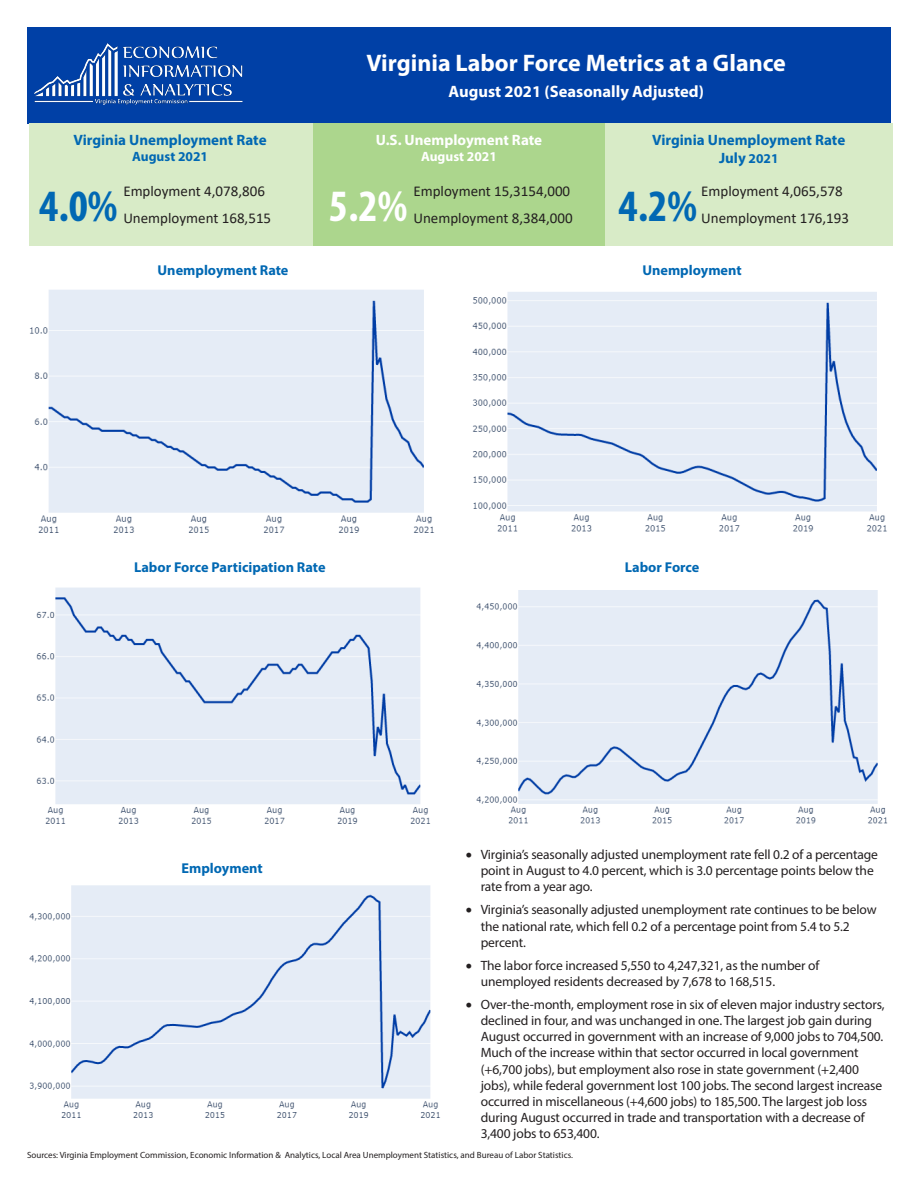
<style>
.page{position:relative;width:918px;height:1188px;background:#fff}
.page>*{position:absolute;margin:0;border:0;box-sizing:border-box;transform-origin:0 0}
.t1{font:700 condensed 45px "Myriad Pro";color:#0168b3}
.t2{font:700 condensed 45px "Myriad Pro";color:#fff}
.t3{font:700 24px "Myriad Pro";color:#fff}
.t4{font:700 16.5px "Myriad Pro";color:#fff}
.t5{font:15px "Calibri";color:#231f20}
.t6{font:700 15px "Myriad Pro";color:#0168b3}
.t7{font:700 15px "Myriad Pro";color:#fff}
.t8{font:700 14.25px "Myriad Pro";color:#0168b3}
.t9{font:13.5px/16.2px "Myriad Pro";letter-spacing:-.01em;color:#231f20}
.t10{font:700 13.5px "Myriad Pro";color:#0168b3}
.t11{font:700 13.5px "Myriad Pro";color:#fff}
.t12{font:9px "Myriad Pro";color:#231f20}
.s1{font-size:13.5px}
</style>
<div class="page">
<div style="left:27px;top:27px;width:864px;height:96px;background:#0040a6"></div>
<div style="left:29px;top:123px;width:864px;height:122px;background:#d8ebc7"></div>
<div style="left:313px;top:123px;width:292px;height:122px;background:#acd68d"></div>
<img style="left:35px;top:43px;width:208px;height:61px">
<img style="left:472px;top:292px;width:415px;height:240px">
<img style="left:30px;top:290px;width:404px;height:243px">
<img style="left:36px;top:587px;width:395px;height:237px">
<img style="left:476px;top:590px;width:411px;height:234px">
<img style="left:29px;top:885px;width:411px;height:233px">
<p class="t6" style="left:74px;top:130px;width:195px">Virginia Unemployment Rate</p>
<p class="t10" style="left:132px;top:148px;width:77px">August 2021</p>
<p class="t3" style="left:367px;top:47px;width:421px">Virginia Labor Force Metrics at a Glance</p>
<p class="t4" style="left:449px;top:81px;width:257px">August 2021 (Seasonally Adjusted)</p>
<p class="t7" style="left:376px;top:130px;width:168px">U.S. Unemployment Rate</p>
<p class="t11" style="left:421px;top:148px;width:77px">August 2021</p>
<p class="t6" style="left:652px;top:130px;width:195px">Virginia Unemployment Rate</p>
<p class="t6" style="left:719px;top:148px;width:61px">July <span class="s1">2021</span></p>
<p class="t5" style="left:123px;top:180px;width:143px">Employment 4,078,806</p>
<p class="t5" style="left:413px;top:180px;width:158px">Employment 15,3154,000</p>
<p class="t5" style="left:701px;top:180px;width:143px">Employment 4,065,578</p>
<p class="t5" style="left:123px;top:208px;width:149px">Unemployment 168,515</p>
<p class="t5" style="left:413px;top:208px;width:161px">Unemployment 8,384,000</p>
<p class="t5" style="left:701px;top:208px;width:149px">Unemployment 176,193</p>
<p class="t1" style="left:39px;top:178px;width:80px">4.0%</p>
<p class="t2" style="left:329px;top:178px;width:80px">5.2%</p>
<p class="t1" style="left:619px;top:178px;width:80px">4.2%</p>
<p class="t8" style="left:158px;top:261px;width:132px">Unemployment Rate</p>
<p class="t8" style="left:642px;top:261px;width:101px">Unemployment</p>
<p class="t8" style="left:134px;top:557px;width:193px">Labor Force Participation Rate</p>
<p class="t8" style="left:625px;top:557px;width:76px">Labor Force</p>
<p class="t9" style="left:481px;top:846px;width:399px;text-indent:-15px">• Virginia’s seasonally adjusted unemployment rate fell 0.2 of a percentage point in August to 4.0 percent, which is 3.0 percentage points below the rate from a year ago.</p>
<p class="t9" style="left:481px;top:902px;width:397px;text-indent:-15px">• Virginia’s seasonally adjusted unemployment rate continues to be below the national rate, which fell 0.2 of a percentage point from 5.4 to 5.2 percent.</p>
<p class="t9" style="left:481px;top:957px;width:340px;text-indent:-15px">• The labor force increased 5,550 to 4,247,321, as the number of unemployed residents decreased by 7,678 to 168,515.</p>
<p class="t9" style="left:481px;top:996px;width:405px;text-indent:-15px">• Over-the-month, employment rose in six of eleven major industry sectors, declined in four, and was unchanged in one. The largest job gain during August occurred in government with an increase of 9,000 jobs to 704,500.<br>Much of the increase within that sector occurred in local government (+6,700 jobs), but employment also rose in state government (+2,400 jobs), while federal government lost 100 jobs. The second largest increase occurred in miscellaneous (+4,600 jobs) to 185,500. The largest job loss during August occurred in trade and transportation with a decrease of 3,400 jobs to 653,400.</p>
<p class="t12" style="left:27px;top:1149px;width:548px">Sources: Virginia Employment Commission, Economic Information &amp; Analytics, Local Area Unemployment Statistics, and Bureau of Labor Statistics.</p>
<p class="t8" style="left:181px;top:859px;width:83px">Employment</p>
</div>
